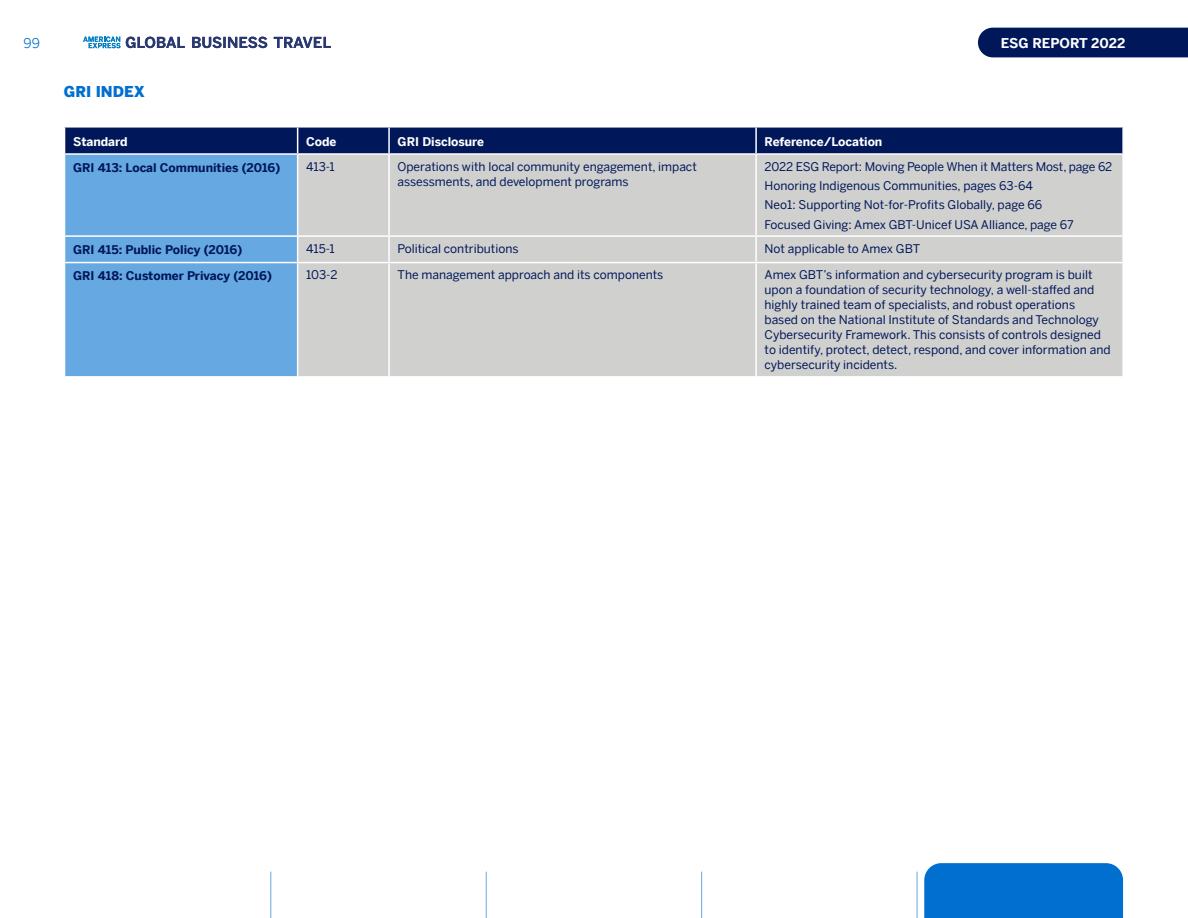
<style>
.page{position:relative;width:1188px;height:918px;background:#fff}
.page>*{position:absolute;margin:0;border:0;box-sizing:border-box;transform-origin:0 0}
.t1{font:900 15px "Benton Sans";color:#006fcf}
.t2{font:700 13.5px "Benton Sans";letter-spacing:-.005em;color:#fff}
.t3{font:13.5px "Benton Sans";color:#006fcf}
.t4{font:12px/15px "Benton Sans";color:#00175a}
.t5{font:700 12px "Benton Sans";color:#00175a}
.t6{font:700 12px "Benton Sans";color:#fff}
</style>
<div class="page">
<div style="left:924px;top:863px;width:199px;height:55px;background:#006fcf"></div>
<div style="left:978px;top:28px;width:210px;height:29px;background:#00175a"></div>
<svg style="left:126px;top:37px;width:59px;height:11px"></svg>
<svg style="left:192px;top:37px;width:75px;height:11px"></svg>
<svg style="left:274px;top:37px;width:57px;height:11px"></svg>
<svg style="left:83px;top:37px;width:37px;height:11px"></svg>
<hr style="left:270px;top:872px;width:1px;height:46px;background:#66a9e2">
<hr style="left:486px;top:872px;width:1px;height:46px;background:#66a9e2">
<hr style="left:701px;top:872px;width:1px;height:46px;background:#66a9e2">
<hr style="left:917px;top:872px;width:1px;height:46px;background:#66a9e2">
<div style="left:65px;top:155px;width:232px;height:221px;background:#66a9e2"></div>
<div style="left:298px;top:155px;width:824px;height:221px;background:#d0d0ce"></div>
<div style="left:65px;top:128px;width:1057px;height:25px;background:#00175a"></div>
<hr style="left:388px;top:128px;width:2px;height:25px;background:#fff">
<hr style="left:755px;top:128px;width:2px;height:25px;background:#fff">
<hr style="left:388px;top:155px;width:2px;height:80px;background:#fff">
<hr style="left:755px;top:155px;width:2px;height:80px;background:#fff">
<hr style="left:64px;top:235px;width:234px;height:2px;background:#fff">
<hr style="left:298px;top:235px;width:91px;height:2px;background:#fff">
<hr style="left:389px;top:235px;width:367px;height:2px;background:#fff">
<hr style="left:388px;top:237px;width:2px;height:25px;background:#fff">
<hr style="left:756px;top:235px;width:368px;height:2px;background:#fff">
<hr style="left:755px;top:237px;width:2px;height:25px;background:#fff">
<hr style="left:64px;top:262px;width:234px;height:1px;background:#fff">
<hr style="left:298px;top:262px;width:91px;height:1px;background:#fff">
<hr style="left:389px;top:262px;width:367px;height:1px;background:#fff">
<hr style="left:388px;top:263px;width:2px;height:113px;background:#fff">
<hr style="left:756px;top:262px;width:368px;height:1px;background:#fff">
<hr style="left:755px;top:263px;width:2px;height:113px;background:#fff">
<p class="t3" style="left:24px;top:33px;width:18px">99</p>
<p class="t2" style="left:1001px;top:33px;width:126px">ESG REPORT 2022</p>
<p class="t1" style="left:64px;top:80px;width:83px">GRI INDEX</p>
<p class="t6" style="left:73px;top:132px;width:56px">Standard</p>
<p class="t6" style="left:306px;top:132px;width:32px">Code</p>
<p class="t6" style="left:398px;top:132px;width:88px">GRI Disclosure</p>
<p class="t6" style="left:765px;top:132px;width:119px">Reference/Location</p>
<p class="t5" style="left:73px;top:159px;width:209px">GRI 413: Local Communities (2016)</p>
<p class="t4" style="left:306px;top:158px;width:30px">413-1</p>
<p class="t4" style="left:398px;top:158px;width:301px">Operations with local community engagement, impact assessments, and development programs</p>
<p class="t4" style="left:765px;top:156px;width:349px;line-height:19.2px">2022 ESG Report: Moving People When it Matters Most, page 62<br>Honoring Indigenous Communities, pages 63-64<br>Neo1: Supporting Not-for-Profits Globally, page 66<br>Focused Giving: Amex GBT-Unicef USA Alliance, page 67</p>
<p class="t5" style="left:73px;top:241px;width:171px">GRI 415: Public Policy (2016)</p>
<p class="t4" style="left:306px;top:240px;width:30px">415-1</p>
<p class="t4" style="left:398px;top:240px;width:123px">Political contributions</p>
<p class="t4" style="left:765px;top:240px;width:157px">Not applicable to Amex GBT</p>
<p class="t5" style="left:73px;top:267px;width:200px">GRI 418: Customer Privacy (2016)</p>
<p class="t4" style="left:306px;top:267px;width:33px">103-2</p>
<p class="t4" style="left:398px;top:267px;width:267px">The management approach and its components</p>
<p class="t4" style="left:765px;top:267px;width:348px">Amex GBT’s information and cybersecurity program is built upon a foundation of security technology, a well-staffed and highly trained team of specialists, and robust operations based on the National Institute of Standards and Technology Cybersecurity Framework. This consists of controls designed to identify, protect, detect, respond, and cover information and cybersecurity incidents.</p>
</div>
